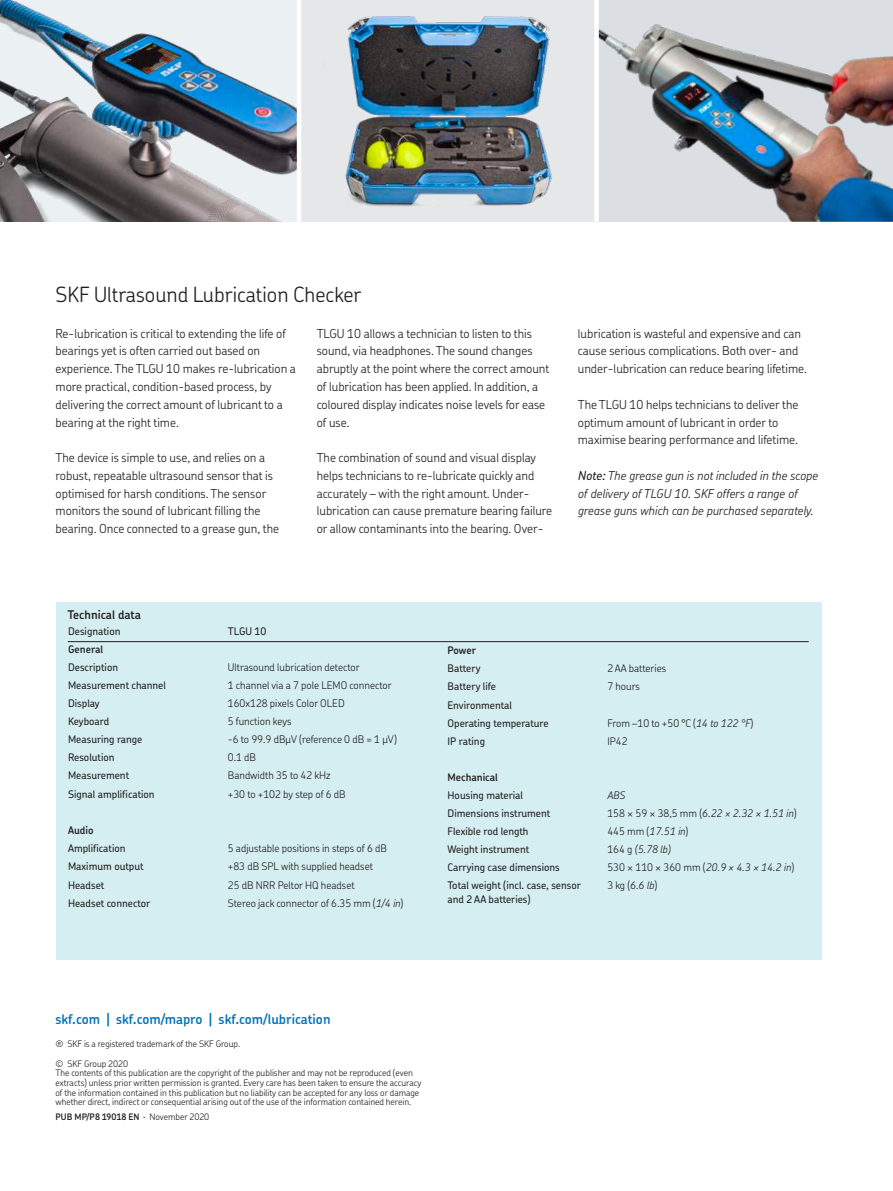
<style>
.page{position:relative;width:893px;height:1191px;background:#fff}
.page>*{position:absolute;margin:0;border:0;box-sizing:border-box;transform-origin:0 0}
.t1{font:300 21px "SKF Chevin OT";color:#231f20}
.t2{font:600 13.5px "SKF Chevin OT";color:#0072bc}
.t3{font:300 12.3px/17.7px "SKF Chevin OT";color:#231f20}
.t4{font:italic 300 12.3px/17.7px "SKF Chevin OT";color:#231f20}
.t5{font:600 12px "SKF Chevin OT";color:#231f20}
.t6{font:300 10.5px "SKF Chevin OT";color:#231f20}
.t7{font:500 10.5px/18.1px "SKF Chevin OT";color:#231f20}
.t8{font:italic 300 10.5px "SKF Chevin OT";color:#231f20}
.t9{font:600 10.5px "SKF Chevin OT";color:#231f20}
.t10{font:300 9px/9.8px "SKF Chevin OT";color:#231f20}
.t11{font:600 9px "SKF Chevin OT";color:#231f20}
.s1{font-weight:500}
.s2{font-style:italic}
.s3{font-style:normal}
.s4{font-weight:300}
</style>
<div class="page">
<div style="left:56px;top:603px;width:765px;height:357px;background:#d5eef1"></div>
<img style="left:301px;top:0;width:294px;height:222px">
<img style="left:0;top:0;width:297px;height:222px">
<img style="left:595px;top:0;width:297px;height:222px">
<hr style="left:594px;top:0;width:4px;height:219px;background:#fff">
<hr style="left:68px;top:641px;width:740px;height:1px;background:#231f20">
<h1 class="t1" style="left:56px;top:285px;width:307px">SKF Ultrasound Lubrication Checker</h1>
<p class="t3" style="left:56px;top:325px;width:242px">Re-lubrication is critical to extending the life of bearings yet is often carried out based on experience. The TLGU 10 makes re-lubrication a more practical, condition-based process, by delivering the correct amount of lubricant to a bearing at the right time.</p>
<p class="t3" style="left:56px;top:449px;width:225px">The device is simple to use, and relies on a robust, repeatable ultrasound sensor that is optimised for harsh conditions. The sensor monitors the sound of lubricant filling the bearing. Once connected to a grease gun, the</p>
<p class="t3" style="left:317px;top:325px;width:234px">TLGU 10 allows a technician to listen to this sound, via headphones. The sound changes abruptly at the point where the correct amount of lubrication has been applied. In addition, a coloured display indicates noise levels for ease of use.</p>
<p class="t3" style="left:317px;top:449px;width:237px">The combination of sound and visual display helps technicians to re-lubricate quickly and accurately – with the right amount. Under&shy;lubrication can cause premature bearing failure or allow contaminants into the bearing. Over-</p>
<p class="t3" style="left:578px;top:325px;width:231px">lubrication is wasteful and expensive and can cause serious complications. Both over- and under-lubrication can reduce bearing lifetime.</p>
<p class="t3" style="left:578px;top:396px;width:222px">The TLGU 10 helps technicians to deliver the optimum amount of lubricant in order to maximise bearing performance and lifetime.</p>
<p class="t4" style="left:578px;top:467px;width:242px"><span class="s1">Note:</span> The grease gun is not included in the scope of delivery of TLGU 10. SKF offers a range of grease guns which can be purchased separately.</p>
<p class="t5" style="left:67px;top:609px;width:75px">Technical data</p>
<p class="t7" style="left:68px;top:623px;width:54px">Designation</p>
<p class="t7" style="left:228px;top:623px;width:40px">TLGU 10</p>
<p class="t9" style="left:68px;top:644px;width:37px">General</p>
<p class="t7" style="left:68px;top:659px;width:52px">Description</p>
<p class="t6" style="left:228px;top:662px;width:133px">Ultrasound lubrication detector</p>
<p class="t7" style="left:68px;top:677px;width:99px">Measurement channel</p>
<p class="t6" style="left:228px;top:680px;width:165px">1 channel via a 7 pole LEMO connector</p>
<p class="t7" style="left:68px;top:695px;width:33px">Display</p>
<p class="t6" style="left:228px;top:698px;width:118px">160x128 pixels Color OLED</p>
<p class="t7" style="left:68px;top:713px;width:43px">Keyboard</p>
<p class="t6" style="left:228px;top:717px;width:65px">5 function keys</p>
<p class="t7" style="left:68px;top:731px;width:76px">Measuring range</p>
<p class="t6" style="left:228px;top:735px;width:171px">-6 to 99.9 dBµV (reference 0 dB = 1 µV)</p>
<p class="t7" style="left:68px;top:749px;width:48px">Resolution</p>
<p class="t6" style="left:228px;top:753px;width:30px">0.1 dB</p>
<p class="t7" style="left:68px;top:767px;width:63px">Measurement</p>
<p class="t6" style="left:228px;top:771px;width:104px">Bandwidth 35 to 42 kHz</p>
<p class="t7" style="left:68px;top:785px;width:88px">Signal amplification</p>
<p class="t6" style="left:228px;top:789px;width:119px">+30 to +102 by step of 6 dB</p>
<p class="t9" style="left:68px;top:825px;width:27px">Audio</p>
<p class="t7" style="left:68px;top:839px;width:59px">Amplification</p>
<p class="t6" style="left:228px;top:843px;width:161px">5 adjustable positions in steps of 6 dB</p>
<p class="t7" style="left:68px;top:858px;width:77px">Maximum output</p>
<p class="t6" style="left:228px;top:862px;width:147px">+83 dB SPL with supplied headset</p>
<p class="t7" style="left:68px;top:876px;width:38px">Headset</p>
<p class="t6" style="left:228px;top:880px;width:128px">25 dB NRR Peltor HQ headset</p>
<p class="t7" style="left:68px;top:894px;width:84px">Headset connector</p>
<p class="t6" style="left:228px;top:898px;width:177px">Stereo jack connector of 6.35 mm (<span class="s2">1/4 in</span>)</p>
<p class="t9" style="left:447px;top:646px;width:30px">Power</p>
<p class="t7" style="left:447px;top:660px;width:34px">Battery</p>
<p class="t6" style="left:607px;top:664px;width:60px">2 AA batteries</p>
<p class="t7" style="left:447px;top:678px;width:50px">Battery life</p>
<p class="t6" style="left:607px;top:682px;width:34px">7 hours</p>
<p class="t7" style="left:447px;top:696px;width:103px">Environmental<br>Operating temperature</p>
<p class="t6" style="left:607px;top:718px;width:147px">From –10 to +50 °C (<span class="s2">14 to 122 °F</span>)</p>
<p class="t7" style="left:447px;top:732px;width:39px">IP rating</p>
<p class="t6" style="left:607px;top:736px;width:22px">IP42</p>
<p class="t9" style="left:447px;top:772px;width:52px">Mechanical</p>
<p class="t7" style="left:447px;top:786px;width:77px">Housing material</p>
<p class="t8" style="left:607px;top:790px;width:19px">ABS</p>
<p class="t7" style="left:447px;top:805px;width:104px">Dimensions instrument</p>
<p class="t8" style="left:607px;top:808px;width:191px"><span class="s3">158 × 59 × 38,5 mm (</span>6.22 × 2.32 × 1.51 in<span class="s3">)</span></p>
<p class="t7" style="left:447px;top:823px;width:82px">Flexible rod length</p>
<p class="t6" style="left:607px;top:826px;width:82px">445 mm (<span class="s2">17.51 in</span>)</p>
<p class="t7" style="left:447px;top:841px;width:83px">Weight instrument</p>
<p class="t8" style="left:607px;top:845px;width:65px"><span class="s3">164 g</span> (5.78 lb)</p>
<p class="t7" style="left:447px;top:859px;width:114px">Carrying case dimensions</p>
<p class="t6" style="left:607px;top:863px;width:188px">530 × 110 × 360 mm (<span class="s2">20.9 × 4.3 × 14.2 in</span>)</p>
<p class="t7" style="left:447px;top:879px;width:135px;line-height:13.5px">Total weight (incl. case, sensor and 2 AA batteries)</p>
<p class="t6" style="left:607px;top:881px;width:51px">3 kg (<span class="s2">6.6 lb</span>)</p>
<p class="t2" style="left:55px;top:1013px;width:276px">skf.com | skf.com/mapro | skf.com/lubrication</p>
<p class="t10" style="left:55px;top:1035px;width:186px;line-height:19.4px">® SKF is a registered trademark of the SKF Group. © SKF Group 2020</p>
<p class="t10" style="left:55px;top:1069px;width:367px">The contents of this publication are the copyright of the publisher and may not be reproduced (even extracts) unless prior written permission is granted. Every care has been taken to ensure the accuracy of the information contained in this publication but no liability can be accepted for any loss or damage whether direct, indirect or consequential arising out of the use of the information contained herein.</p>
<p class="t11" style="left:55px;top:1112px;width:155px">PUB MP/P8 19018 EN <span class="s4">· November 2020</span></p>
</div>
